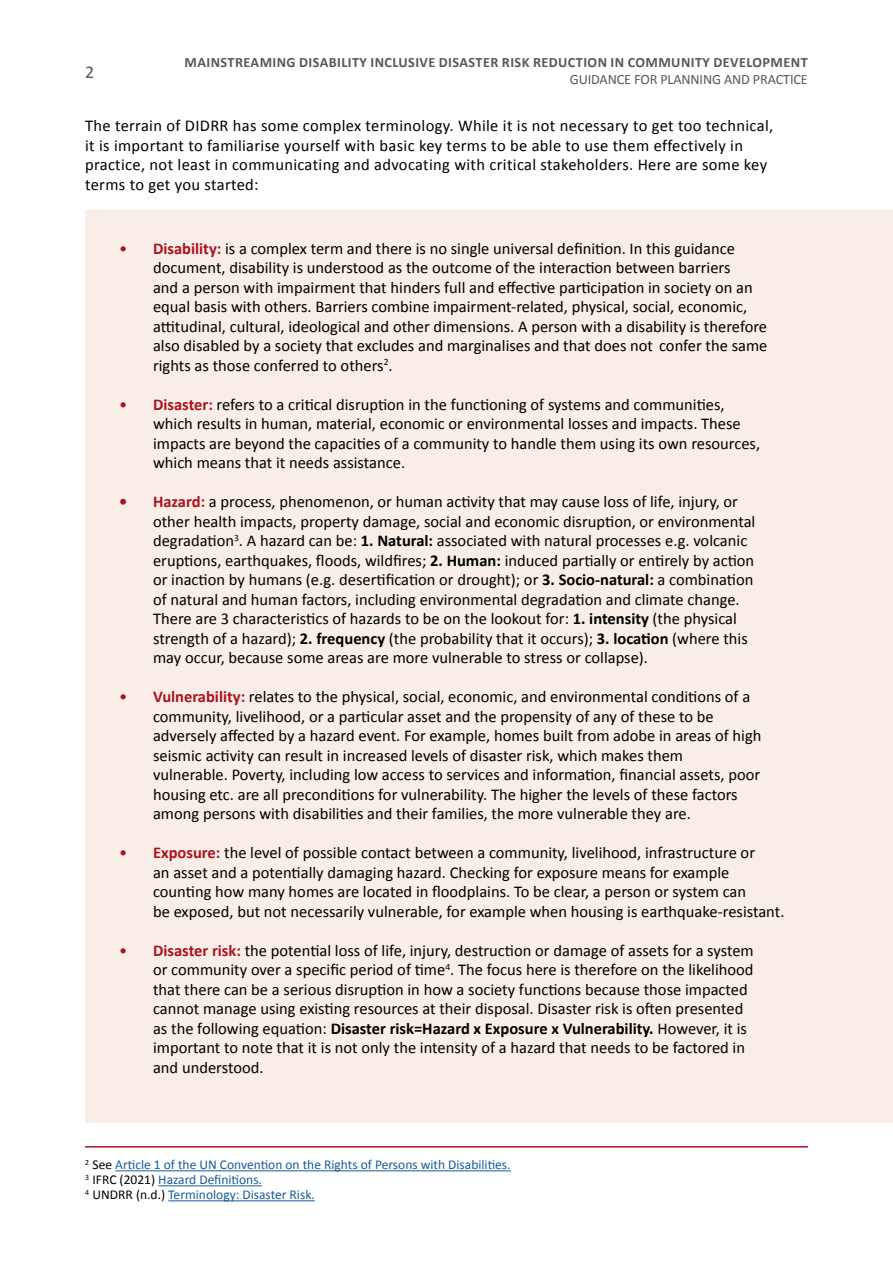
<style>
.page{position:relative;width:893px;height:1263px;background:#fff}
.page>*{position:absolute;margin:0;border:0;box-sizing:border-box;transform-origin:0 0}
.t1{font:18px "Calibri";color:#58585a}
.t2{font:16.5px/19.5px "Calibri";color:#000}
.t3{font:16.5px "Calibri";letter-spacing:.02em;color:#000}
.t4{font:700 14.25px "Calibri";letter-spacing:.03em;color:#58585a}
.t5{font:14.25px "Calibri";letter-spacing:-.01em;color:#58585a}
.t6{font:13.5px "Calibri";color:#165b9a}
.s1{color:#ab1220}
.s2{font-weight:700;color:#ab1220}
.s3{font-weight:700}
.s4{color:#000}
</style>
<div class="page">
<div style="left:85px;top:210px;width:808px;height:913px;background:#f8ede7"></div>
<hr style="left:115px;top:1170px;width:396px;height:1px;background:#165b9a">
<hr style="left:158px;top:1185px;width:104px;height:1px;background:#165b9a">
<hr style="left:168px;top:1200px;width:147px;height:1px;background:#165b9a">
<hr style="left:85px;top:1146px;width:723px;height:1px;background:#ab1220">
<p class="t1" style="left:85px;top:61px;width:11px">2</p>
<p class="t4" style="left:185px;top:52px;width:625px">MAINSTREAMING DISABILITY INCLUSIVE DISASTER RISK REDUCTION IN COMMUNITY DEVELOPMENT</p>
<p class="t5" style="left:570px;top:71px;width:240px">GUIDANCE FOR PLANNING AND PRACTICE</p>
<p class="t3" style="left:85px;top:116px;width:690px">The terrain of DIDRR has some complex terminology. While it is not necessary to get too technical,</p>
<p class="t3" style="left:85px;top:135px;width:659px">it is important to familiarise yourself with basic key terms to be able to use them effectively in</p>
<p class="t3" style="left:85px;top:155px;width:684px">practice, not least in communicating and advocating with critical stakeholders. Here are some key</p>
<p class="t2" style="left:85px;top:174px;width:175px">terms to get you started:</p>
<p class="t2" style="left:119px;top:238px;width:617px"><span class="s1">•</span> <span class="s2">Disability:</span> is a complex term and there is no single universal definition. In this guidance</p>
<p class="t2" style="left:153px;top:257px;width:601px">document, disability is understood as the outcome of the interaction between barriers and a person with impairment that hinders full and effective participation in society on an equal basis with others. Barriers combine impairment-related, physical, social, economic,</p>
<p class="t2" style="left:153px;top:316px;width:616px;text-align:justify">attitudinal, cultural, ideological and other dimensions. A person with a disability is therefore also disabled by a society that excludes and marginalises and that does not confer the same rights as those conferred to others<sup>2</sup>.</p>
<p class="t2" style="left:119px;top:394px;width:607px"><span class="s1">•</span> <span class="s2">Disaster:</span> refers to a critical disruption in the functioning of systems and communities,</p>
<p class="t2" style="left:153px;top:413px;width:589px">which results in human, material, economic or environmental losses and impacts. These</p>
<p class="t2" style="left:153px;top:433px;width:609px">impacts are beyond the capacities of a community to handle them using its own resources, which means that it needs assistance.</p>
<p class="t2" style="left:119px;top:491px;width:620px"><span class="s2">• Hazard:</span> a process, phenomenon, or human activity that may cause loss of life, injury, or</p>
<p class="t2" style="left:153px;top:511px;width:604px">other health impacts, property damage, social and economic disruption, or environmental</p>
<p class="t2" style="left:153px;top:530px;width:596px">degradation<sup>3</sup>. A hazard can be: <span class="s3">1. Natural:</span> associated with natural processes e.g. volcanic</p>
<p class="t2" style="left:153px;top:550px;width:603px">eruptions, earthquakes, floods, wildfires; <span class="s3">2. Human:</span> induced partially or entirely by action</p>
<p class="t2" style="left:153px;top:569px;width:602px">or inaction by humans (e.g. desertification or drought); or <span class="s3">3. Socio-natural:</span> a combination</p>
<p class="t2" style="left:153px;top:589px;width:588px">of natural and human factors, including environmental degradation and climate change.</p>
<p class="t2" style="left:153px;top:608px;width:585px">There are 3 characteristics of hazards to be on the lookout for: <span class="s3">1. intensity</span> (the physical</p>
<p class="t2" style="left:153px;top:628px;width:596px">strength of a hazard); <span class="s3">2. frequency</span> (the probability that it occurs); <span class="s3">3. location</span> (where this</p>
<p class="t2" style="left:153px;top:647px;width:496px">may occur, because some areas are more vulnerable to stress or collapse).</p>
<p class="t2" style="left:119px;top:686px;width:633px"><span class="s1">•</span> <span class="s2">Vulnerability:</span> relates to the physical, social, economic, and environmental conditions of a</p>
<p class="t2" style="left:153px;top:706px;width:562px">community, livelihood, or a particular asset and the propensity of any of these to be</p>
<p class="t2" style="left:153px;top:725px;width:610px">adversely affected by a hazard event. For example, homes built from adobe in areas of high seismic activity can result in increased levels of disaster risk, which makes them vulnerable. Poverty, including low access to services and information, financial assets, poor housing etc. are all preconditions for vulnerability. The higher the levels of these factors among persons with disabilities and their families, the more vulnerable they are.</p>
<p class="t2" style="left:119px;top:842px;width:637px"><span class="s1">•</span> <span class="s2">Exposure:</span> the level of possible contact between a community, livelihood, infrastructure or</p>
<p class="t2" style="left:153px;top:862px;width:578px">an asset and a potentially damaging hazard. Checking for exposure means for example</p>
<p class="t2" style="left:153px;top:881px;width:633px">counting how many homes are located in floodplains. To be clear, a person or system can<br>be exposed, but not necessarily vulnerable, for example when housing is earthquake-resistant.</p>
<p class="t2" style="left:119px;top:940px;width:636px"><span class="s1">•</span> <span class="s2">Disaster risk:</span> the potential loss of life, injury, destruction or damage of assets for a system</p>
<p class="t2" style="left:153px;top:959px;width:602px">or community over a specific period of time<sup>4</sup>. The focus here is therefore on the likelihood that there can be a serious disruption in how a society functions because those impacted cannot manage using existing resources at their disposal. Disaster risk is often presented as the following equation: <span class="s3">Disaster risk=Hazard x Exposure x Vulnerability.</span> However, it is important to note that it is not only the intensity of a hazard that needs to be factored in and understood.</p>
<p class="t6" style="left:85px;top:1156px;width:427px"><sup>2</sup> <span class="s4">See</span> Article 1 of the UN Convention on the Rights of Persons with Disabilities.</p>
<p class="t6" style="left:85px;top:1171px;width:178px"><sup>3</sup> <span class="s4">IFRC (2021)</span> Hazard Definitions.</p>
<p class="t6" style="left:85px;top:1186px;width:231px"><sup>4</sup> <span class="s4">UNDRR (n.d.)</span> Terminology: Disaster Risk.</p>
</div>
